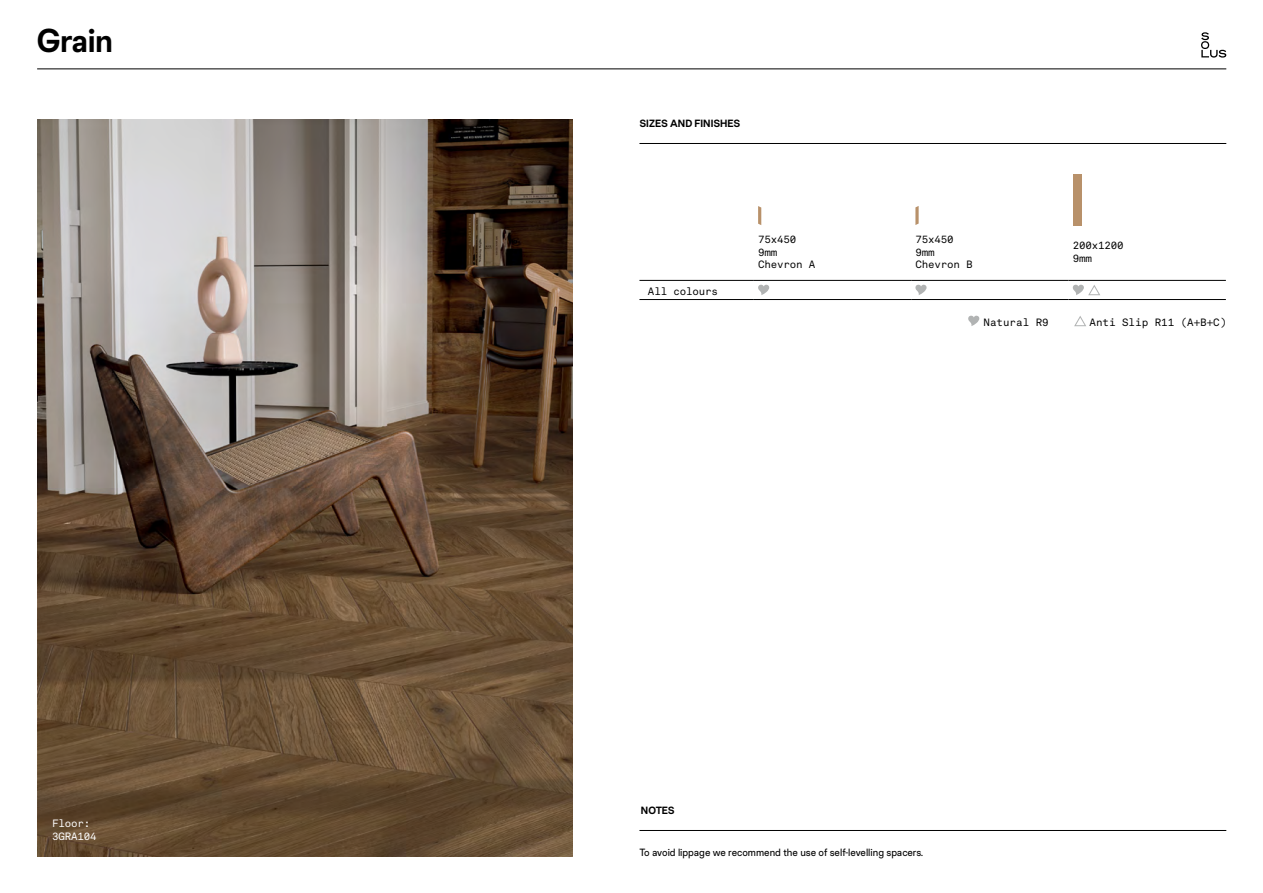
<style>
.page{position:relative;width:1263px;height:893px;background:#fff}
.page>*{position:absolute;margin:0;border:0;box-sizing:border-box;transform-origin:0 0}
.t1{font:600 33px "Chromatic Pro Grotesque";letter-spacing:-.015em;color:#000}
.t2{font:10.5px/12.6px "Akkurat Mono LL";letter-spacing:-.015em;color:#000}
.t3{font:10.5px "Chromatic Pro Grotesque";color:#000}
.t4{font:600 10.5px "Chromatic Pro Grotesque";letter-spacing:-.005em;color:#000}
.t5{font:10.5px/13.5px "Akkurat Mono LL";letter-spacing:-.015em;color:#fff}
</style>
<div class="page">
<hr style="left:37px;top:69px;width:1189px;height:1px;background:#000">
<img style="left:37px;top:120px;width:535px;height:736px">
<hr style="left:639px;top:830px;width:587px;height:1px;background:#000">
<hr style="left:639px;top:280px;width:115px;height:1px;background:#000">
<hr style="left:754px;top:280px;width:157px;height:1px;background:#000">
<hr style="left:911px;top:280px;width:157px;height:1px;background:#000">
<hr style="left:1068px;top:280px;width:158px;height:1px;background:#000">
<hr style="left:639px;top:299px;width:115px;height:1px;background:#000">
<hr style="left:754px;top:299px;width:157px;height:1px;background:#000">
<hr style="left:911px;top:299px;width:157px;height:1px;background:#000">
<hr style="left:1068px;top:299px;width:158px;height:1px;background:#000">
<svg style="left:758px;top:206px;width:3px;height:19px"></svg>
<svg style="left:915px;top:206px;width:4px;height:19px"></svg>
<div style="left:1073px;top:174px;width:8px;height:51px;background:#b8916a"></div>
<svg style="left:758px;top:285px;width:11px;height:10px"></svg>
<svg style="left:915px;top:285px;width:11px;height:10px"></svg>
<svg style="left:1073px;top:285px;width:27px;height:10px"></svg>
<hr style="left:639px;top:143px;width:587px;height:1px;background:#000">
<svg style="left:968px;top:316px;width:11px;height:10px"></svg>
<svg style="left:1074px;top:316px;width:12px;height:10px"></svg>
<svg style="left:1201px;top:32px;width:25px;height:26px"></svg>
<h1 class="t1" style="left:37px;top:20px;width:78px">Grain</h1>
<p class="t5" style="left:52px;top:816px;width:46px">Floor:<br>3GRA104</p>
<p class="t4" style="left:639px;top:117px;width:102px">SIZES AND FINISHES</p>
<p class="t2" style="left:648px;top:284px;width:72px">All colours</p>
<p class="t2" style="left:758px;top:233px;width:59px">75x450<br>9mm<br>Chevron A</p>
<p class="t2" style="left:915px;top:233px;width:59px">75x450<br>9mm<br>Chevron B</p>
<p class="t2" style="left:1073px;top:239px;width:52px">200x1200<br>9mm</p>
<p class="t2" style="left:983px;top:316px;width:67px">Natural R9</p>
<p class="t2" style="left:1089px;top:316px;width:138px">Anti Slip R11 (A+B+C)</p>
<p class="t4" style="left:641px;top:804px;width:35px">NOTES</p>
<p class="t3" style="left:639px;top:846px;width:285px">To avoid lippage we recommend the use of self-levelling spacers.</p>
</div>
